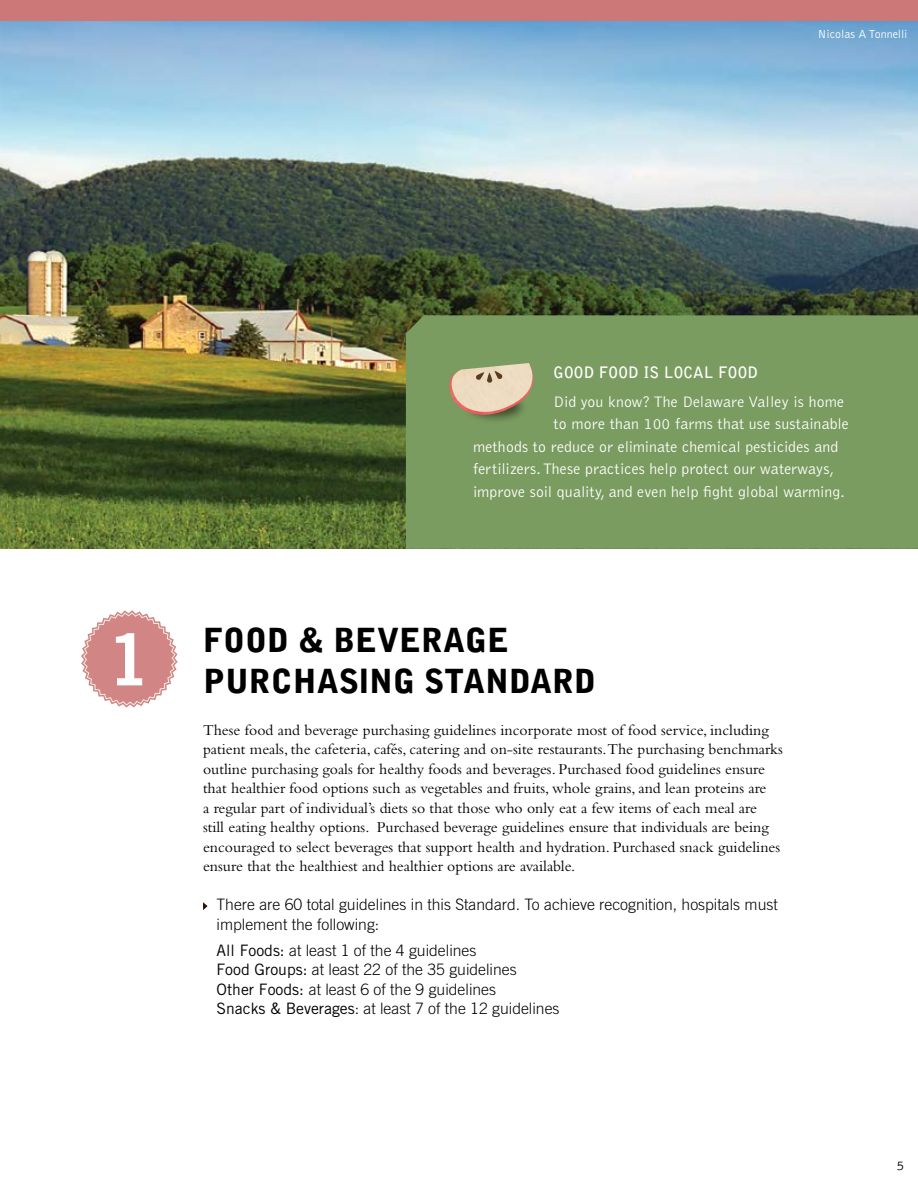
<style>
.page{position:relative;width:918px;height:1188px;background:#fff}
.page>*{position:absolute;margin:0;border:0;box-sizing:border-box;transform-origin:0 0}
.t1{font:71.25px "Trade Gothic Bold Two";color:#fff}
.t2{font:900 33px/40.5px "Bell Gothic";color:#000}
.t3{font:15.75px/19.5px "Bembo";color:#000}
.t4{font:300 15.75px/19.5px "Trade Gothic";color:#000}
.t5{font:300 15.75px "Bell Gothic";letter-spacing:.01em;color:#fff}
.t6{font:700 15.75px "Bell Gothic Std";letter-spacing:.01em;color:#fff}
.t7{font:300 13.5px "Bell Gothic";color:#000}
.t8{font:300 12px "Bell Gothic";color:#fff}
.s1{font-family:"Trade Gothic";font-weight:700;font-size:33.75px}
.s2{font-weight:400}
</style>
<div class="page">
<svg style="left:81px;top:610px;width:97px;height:98px"></svg>
<img style="left:0;top:21px;width:918px;height:527px">
<div style="left:406px;top:315px;width:512px;height:234px;background:#7a9c60"></div>
<svg style="left:203px;top:902px;width:5px;height:8px"></svg>
<div style="left:0;top:0;width:918px;height:21px;background:#cc7879"></div>
<div style="left:463px;top:390px;width:65px;height:34px;background:#799a5f"></div>
<img style="left:447px;top:364px;width:101px;height:56px">
<img style="left:450px;top:363px;width:97px;height:52px">
<svg style="left:495px;top:371px;width:8px;height:8px"></svg>
<svg style="left:487px;top:372px;width:5px;height:11px"></svg>
<svg style="left:476px;top:372px;width:8px;height:8px"></svg>
<p class="t8" style="left:818px;top:27px;width:91px">Nicolas A Tonnelli</p>
<h1 class="t1" style="left:107px;top:616px;width:45px">1</h1>
<p class="t6" style="left:553px;top:362px;width:206px">GOOD FOOD IS LOCAL FOOD</p>
<p class="t5" style="left:553px;top:393px;width:292px">Did you know? The Delaware Valley is home</p>
<p class="t5" style="left:553px;top:416px;width:297px">to more than 100 farms that use sustainable</p>
<p class="t5" style="left:473px;top:438px;width:367px">methods to reduce or eliminate chemical pesticides and</p>
<p class="t5" style="left:473px;top:461px;width:363px">fertilizers. These practices help protect our waterways,</p>
<p class="t5" style="left:473px;top:483px;width:373px">improve soil quality, and even help fight global warming.</p>
<h2 class="t2" style="left:203px;top:621px;width:394px">FOOD &amp; BEVERAGE<br>PURCHAS<span class="s1">i</span>NG STANDARD</h2>
<p class="t3" style="left:203px;top:720px;width:581px">These food and beverage purchasing guidelines incorporate most of food service, including patient meals, the cafeteria, cafés, catering and on-site restaurants.The purchasing benchmarks outline purchasing goals for healthy foods and beverages. Purchased food guidelines ensure that healthier food options such as vegetables and fruits, whole grains, and lean proteins are<br>a regular part of individual’s diets so that those who only eat a few items of each meal are<br>still eating healthy options. Purchased beverage guidelines ensure that individuals are being encouraged to select beverages that support health and hydration. Purchased snack guidelines ensure that the healthiest and healthier options are available.</p>
<p class="t4" style="left:217px;top:895px;width:563px">There are 60 total guidelines in this Standard. To achieve recognition, hospitals must implement the following:</p>
<p class="t4" style="left:217px;top:940px;width:345px"><span class="s2">All Foods:</span> at least 1 of the 4 guidelines<br><span class="s2">Food Groups:</span> at least 22 of the 35 guidelines<br><span class="s2">Other Foods:</span> at least 6 of the 9 guidelines<br><span class="s2">Snacks &amp; Beverages</span>: at least 7 of the 12 guidelines</p>
<p class="t7" style="left:897px;top:1158px;width:9px">5</p>
</div>
